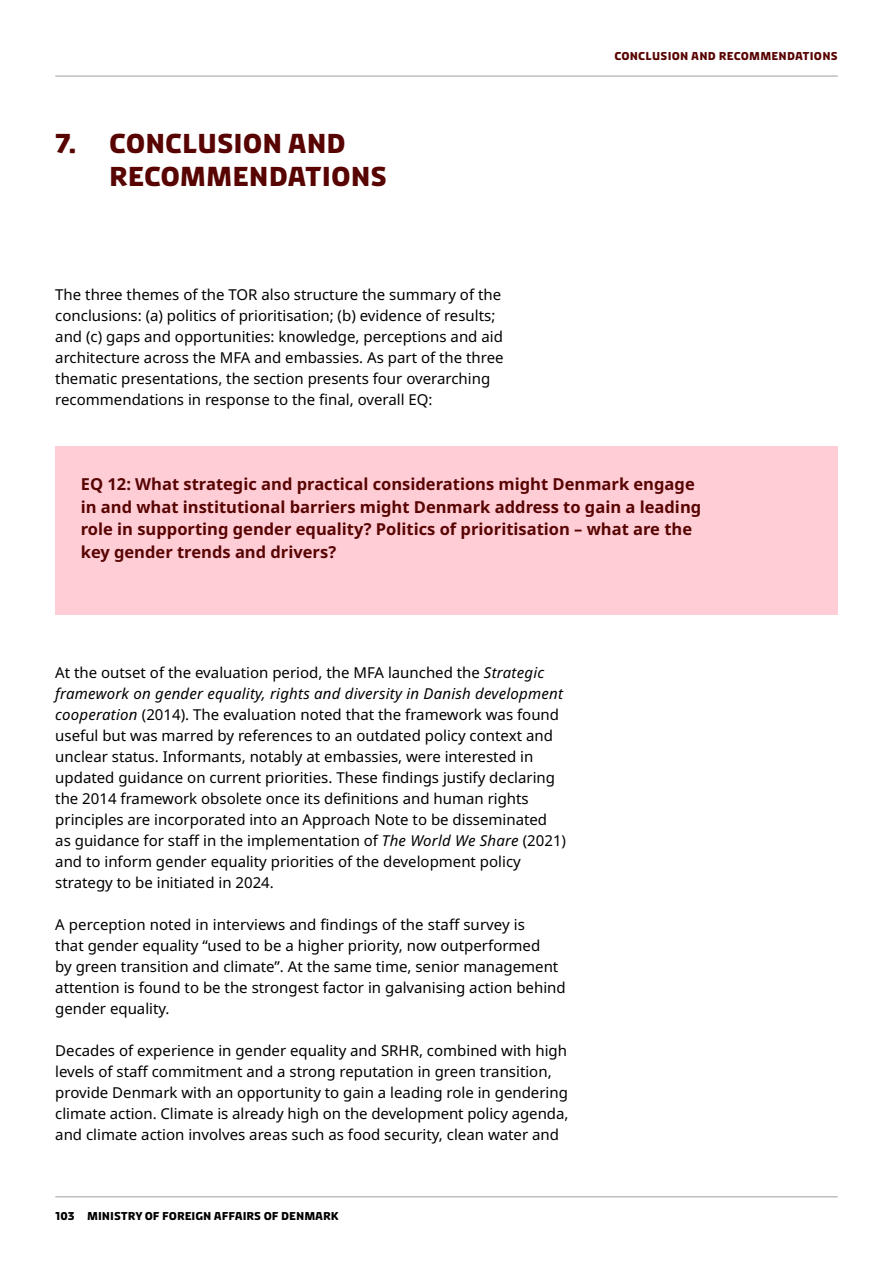
<style>
.page{position:relative;width:893px;height:1263px;background:#fff}
.page>*{position:absolute;margin:0;border:0;box-sizing:border-box;transform-origin:0 0}
.t1{font:700 27px/33px "Diplomacy V2";color:#580403}
.t2{font:16.5px/22.5px "Noto Sans Bold 2";color:#580403}
.t3{font:15px/21px "Noto Sans";color:#000}
.t4{font:700 11.25px "Diplomacy V2";color:#000}
.t5{font:700 11.25px "Diplomacy V2";letter-spacing:.02em;color:#580403}
.s1{font-family:"Noto Sans Regular 2"}
.s2{font-family:"Noto Sans";font-weight:700}
.s3{font-style:italic}
</style>
<div class="page">
<div style="left:55px;top:447px;width:783px;height:168px;background:#ffcdd5"></div>
<hr style="left:55px;top:75px;width:783px;height:2px;background:#bcbec0">
<hr style="left:55px;top:1196px;width:783px;height:1px;background:#bcbec0">
<h1 class="t1" style="left:109px;top:127px;width:279px;text-indent:-54px">7. CONCLUSION AND<br>RECOMMENDATIONS</h1>
<p class="t3" style="left:55px;top:284px;width:450px">The three themes of the TOR also structure the summary of the conclusions: (a) politics of prioritisation; (b) evidence of results; and (c) gaps and opportunities: knowledge, perceptions and aid architecture across the MFA and embassies. As part of the three thematic presentations, the section presents four overarching <span class="s1">recommendations in response to the final, overall EQ:</span></p>
<p class="t5" style="left:614px;top:48px;width:225px">CONCLUSION AND RECOMMENDATIONS</p>
<p class="t2" style="left:81px;top:473px;width:622px"><span class="s2">EQ 12: What strategic and practical considerations might Denmark engage </span>in and what institutional barriers might Denmark address to gain a leading role in supporting gender equality? Politics of prioritisation – what are the key gender trends and drivers?</p>
<p class="t3" style="left:55px;top:662px;width:512px">At the outset of the evaluation period, the MFA launched the <span class="s3">Strategic framework on gender equality, rights and diversity in Danish development cooperation</span> (2014). The evaluation noted that the framework was found useful but was marred by references to an outdated policy context and unclear status. Informants, notably at embassies, were interested in <span class="s1">updated guidance on current priorities. These findings justify declaring the 2014 framework obsolete once its definitions and human rights </span>principles are incorporated into an Approach Note to be disseminated <span class="s1">as guidance for staff in the implementation of</span> <span class="s3">The World We Share</span> (2021) and to inform gender equality priorities of the development policy strategy to be initiated in 2024.</p>
<p class="t3" style="left:55px;top:914px;width:512px"><span class="s1">A perception noted in interviews and findings of the staff survey is<br></span>that gender equality “used to be a higher priority, now outperformed<br>by green transition and climate”. At the same time, senior management attention is found to be the strongest factor in galvanising action behind gender equality.</p>
<p class="t3" style="left:55px;top:1040px;width:515px">Decades of experience in gender equality and SRHR, combined with high <span class="s1">levels of staff commitment and a strong reputation in green transition, </span>provide Denmark with an opportunity to gain a leading role in gendering climate action. Climate is already high on the development policy agenda, and climate action involves areas such as food security, clean water and</p>
<p class="t4" style="left:55px;top:1209px;width:285px">103 MINISTRY OF FOREIGN AFFAIRS OF DENMARK</p>
</div>
